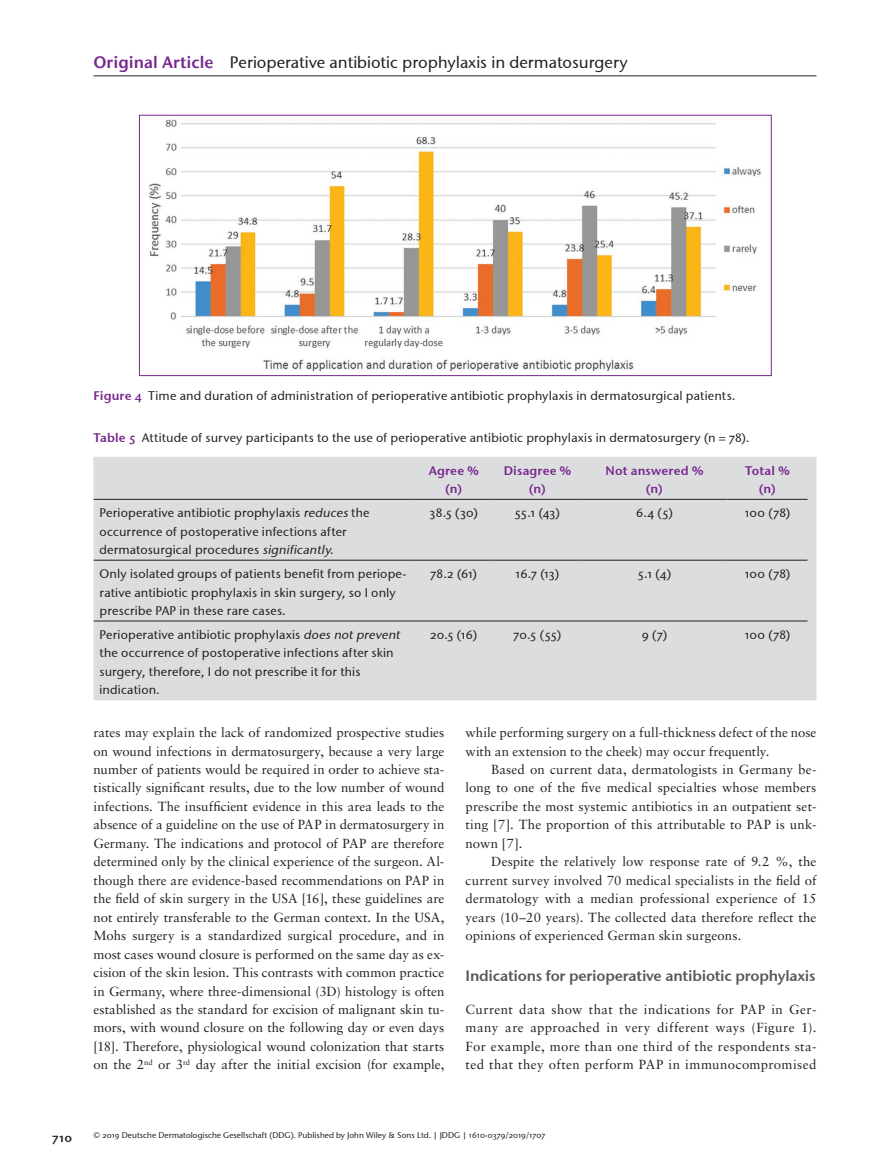
<style>
.page{position:relative;width:893px;height:1174px;background:#fff}
.page>*{position:absolute;margin:0;border:0;box-sizing:border-box;transform-origin:0 0}
.t1{font:16.5px "Stone Sans OSITCTT Medium";color:#231f20}
.t2{font:15px "Stone Sans Sem OSITCTT Semi";letter-spacing:-.015em;color:#57585a}
.t3{font:13.2px/18.5px "Sabon";letter-spacing:.01em;color:#231f20;text-align:justify}
.t4{font:12.45px/18.5px "Stone Sans OSITCTT Medium";letter-spacing:.015em;color:#231f20}
.t5{font:12.45px/18.5px "Stone Sans Sem OSITCTT Semi";letter-spacing:.01em;color:#77278d;text-align:center}
.t6{font:12.45px "Stone Sans Sem OSITCTT Semi";color:#231f20}
.t7{font:8.25px "Stone Sans OSITCTT Medium";color:#231f20}
.s1{font-family:"Stone Sans ITC Semi";color:#77278d}
.s2{font-family:"Stone Sans Sem OSITCTT Semi";color:#77278d}
.s3{font-style:italic}
</style>
<div class="page">
<hr style="left:94px;top:76px;width:722px;height:1px;background:#231f20">
<div style="left:94px;top:457px;width:722px;height:243px;background:#dcdddf"></div>
<hr style="left:94px;top:499px;width:320px;height:1px;background:#231f20">
<hr style="left:414px;top:499px;width:79px;height:1px;background:#231f20">
<hr style="left:493px;top:499px;width:89px;height:1px;background:#231f20">
<hr style="left:582px;top:499px;width:145px;height:1px;background:#231f20">
<hr style="left:727px;top:499px;width:80px;height:1px;background:#231f20">
<hr style="left:94px;top:560px;width:320px;height:1px;background:#231f20">
<hr style="left:414px;top:560px;width:79px;height:1px;background:#231f20">
<hr style="left:493px;top:560px;width:89px;height:1px;background:#231f20">
<hr style="left:582px;top:560px;width:145px;height:1px;background:#231f20">
<hr style="left:727px;top:560px;width:80px;height:1px;background:#231f20">
<hr style="left:94px;top:620px;width:320px;height:1px;background:#231f20">
<hr style="left:414px;top:620px;width:79px;height:1px;background:#231f20">
<hr style="left:493px;top:620px;width:89px;height:1px;background:#231f20">
<hr style="left:582px;top:620px;width:145px;height:1px;background:#231f20">
<hr style="left:727px;top:620px;width:80px;height:1px;background:#231f20">
<img style="left:149px;top:119px;width:613px;height:253px">
<div style="left:139px;top:115px;width:633px;height:261px;border:1px solid #77278d"></div>
<p class="t1" style="left:94px;top:52px;width:536px"><span class="s1">Original Article</span> Perioperative antibiotic prophylaxis in dermatosurgery</p>
<p class="t4" style="left:94px;top:386px;width:643px"><span class="s2">Figure 4</span> Time and duration of administration of perioperative antibiotic prophylaxis in dermatosurgical patients.</p>
<p class="t4" style="left:94px;top:428px;width:657px"><span class="s2">Table 5</span> Attitude of survey participants to the use of perioperative antibiotic prophylaxis in dermatosurgery (n = 78).</p>
<p class="t5" style="left:429px;top:461px;width:51px">Agree % (n)</p>
<p class="t5" style="left:504px;top:461px;width:69px">Disagree % (n)</p>
<p class="t5" style="left:606px;top:461px;width:99px">Not answered % (n)</p>
<p class="t5" style="left:745px;top:461px;width:46px">Total % (n)</p>
<p class="t4" style="left:100px;top:503px;width:271px">Perioperative antibiotic prophylaxis <span class="s3">reduces</span> the occurrence of postoperative infections after dermatosurgical procedures <span class="s3">significantly</span>.</p>
<p class="t4" style="left:430px;top:503px;width:50px">38.5 (30)</p>
<p class="t4" style="left:515px;top:503px;width:47px">55.1 (43)</p>
<p class="t4" style="left:636px;top:503px;width:38px">6.4 (5)</p>
<p class="t4" style="left:745px;top:503px;width:47px">100 (78)</p>
<p class="t4" style="left:100px;top:564px;width:308px">Only isolated groups of patients benefit from periope&shy;rative antibiotic prophylaxis in skin surgery, so I only prescribe PAP in these rare cases.</p>
<p class="t4" style="left:431px;top:564px;width:48px">78.2 (61)</p>
<p class="t4" style="left:515px;top:564px;width:45px">16.7 (13)</p>
<p class="t4" style="left:638px;top:564px;width:35px">5.1 (4)</p>
<p class="t4" style="left:745px;top:564px;width:47px">100 (78)</p>
<p class="t4" style="left:100px;top:625px;width:304px">Perioperative antibiotic prophylaxis <span class="s3">does notprevent </span>the occurrence of postoperative infections after skin surgery, therefore, I do not prescribe it for this indication.</p>
<p class="t4" style="left:430px;top:625px;width:49px">20.5 (16)</p>
<p class="t4" style="left:514px;top:625px;width:49px">70.5 (55)</p>
<p class="t4" style="left:642px;top:625px;width:27px">9 (7)</p>
<p class="t4" style="left:745px;top:625px;width:47px">100 (78)</p>
<p class="t3" style="left:94px;top:723px;width:352px">rates may explain the lack of randomized prospective studies on wound infections in dermatosurgery, because a very large number of patients would be required in order to achieve sta&shy;tistically significant results, due to the low number of wound infections. The insufficient evidence in this area leads to the absence of a guideline on the use of PAP in dermatosurgery in Germany. The indications and protocol of PAP are therefore determined only by the clinical experience of the surgeon. Al&shy;though there are evidence-based recommendations on PAP in the field of skin surgery in the USA [16], these guidelines are not entirely transferable to the German context. In the USA, Mohs surgery is a standardized surgical procedure, and in most cases wound closure is performed on the same day as ex&shy;cision of the skin lesion. This contrasts with common practice in Germany, where three-dimensional (3D) histology is often established as the standard for excision of malignant skin tu&shy;mors, with wound closure on the following day or even days [18]. Therefore, physiological wound colonization that starts on the 2<sup>nd</sup> or 3<sup>rd</sup> day after the initial excision (for example,</p>
<p class="t3" style="left:466px;top:723px;width:352px">while performing surgery on a full-thickness defect of the nose with an extension to the cheek) may occur frequently.</p>
<p class="t3" style="left:466px;top:760px;width:352px;text-indent:26px">Based on current data, dermatologists in Germany be&shy;long to one of the five medical specialties whose members prescribe the most systemic antibiotics in an outpatient set&shy;ting [7]. The proportion of this attributable to PAP is unk&shy;nown [7].</p>
<p class="t3" style="left:466px;top:852px;width:352px;text-indent:26px">Despite the relatively low response rate of 9.2 %, the current survey involved 70 medical specialists in the field of dermatology with a median professional experience of 15 years (10–20 years). The collected data therefore reflect the opinions of experienced German skin surgeons.</p>
<p class="t2" style="left:466px;top:966px;width:352px">Indications for perioperative antibiotic prophylaxis</p>
<p class="t3" style="left:466px;top:1000px;width:352px">Current data show that the indications for PAP in Ger&shy;many are approached in very different ways (Figure 1).<br>For example, more than one third of the respondents sta&shy;ted that they often perform PAP in immunocompromised</p>
<p class="t6" style="left:53px;top:1130px;width:21px">710</p>
<p class="t7" style="left:94px;top:1130px;width:453px">© 2019 Deutsche Dermatologische Gesellschaft (DDG). Published by John Wiley &amp; Sons Ltd. | JDDG | 1610-0379/2019/1707</p>
</div>
